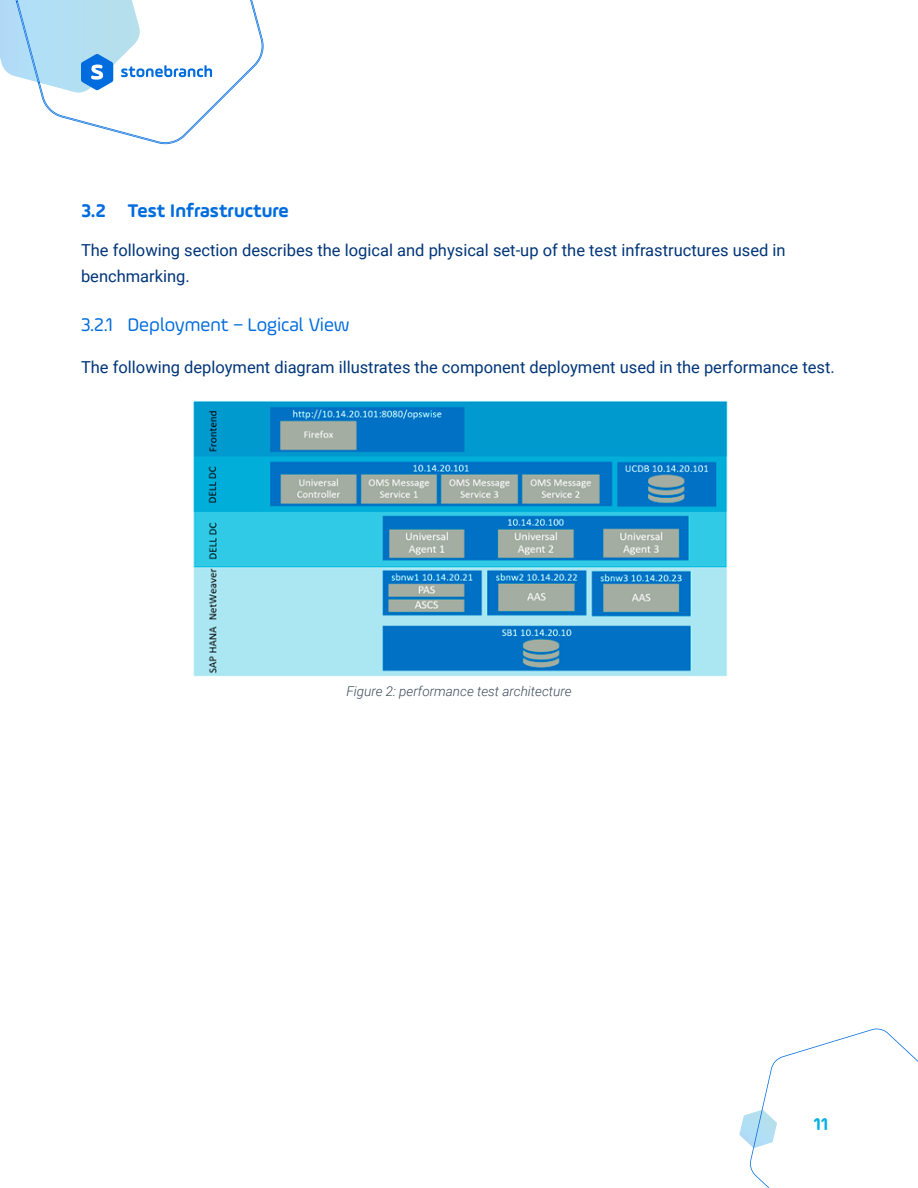
<style>
.page{position:relative;width:918px;height:1188px;background:#fff}
.page>*{position:absolute;margin:0;border:0;box-sizing:border-box;transform-origin:0 0}
.t1{font:19.5px "Ample Soft";color:#006cde}
.t2{font:700 19.5px "Ample Soft";color:#006cde}
.t3{font:700 18px "Ample Soft";color:#00b1e5}
.t4{font:16.5px/25.5px "Roboto";color:#003579}
.t5{font:italic 300 13.5px "Roboto";color:#3d4b59}
</style>
<div class="page">
<svg style="left:0;top:0;width:264px;height:144px"></svg>
<svg style="left:740px;top:1029px;width:178px;height:159px"></svg>
<img style="left:193px;top:401px;width:535px;height:275px">
<p class="t2" style="left:81px;top:199px;width:209px">3.2 Test Infrastructure</p>
<p class="t4" style="left:81px;top:237px;width:706px">The following section describes the logical and physical set-up of the test infrastructures used in benchmarking.</p>
<p class="t1" style="left:81px;top:313px;width:270px">3.2.1 Deployment – Logical View</p>
<p class="t4" style="left:81px;top:354px;width:755px">The following deployment diagram illustrates the component deployment used in the performance test.</p>
<p class="t5" style="left:346px;top:682px;width:227px">Figure 2: performance test architecture</p>
<p class="t3" style="left:814px;top:1113px;width:16px">11</p>
</div>
